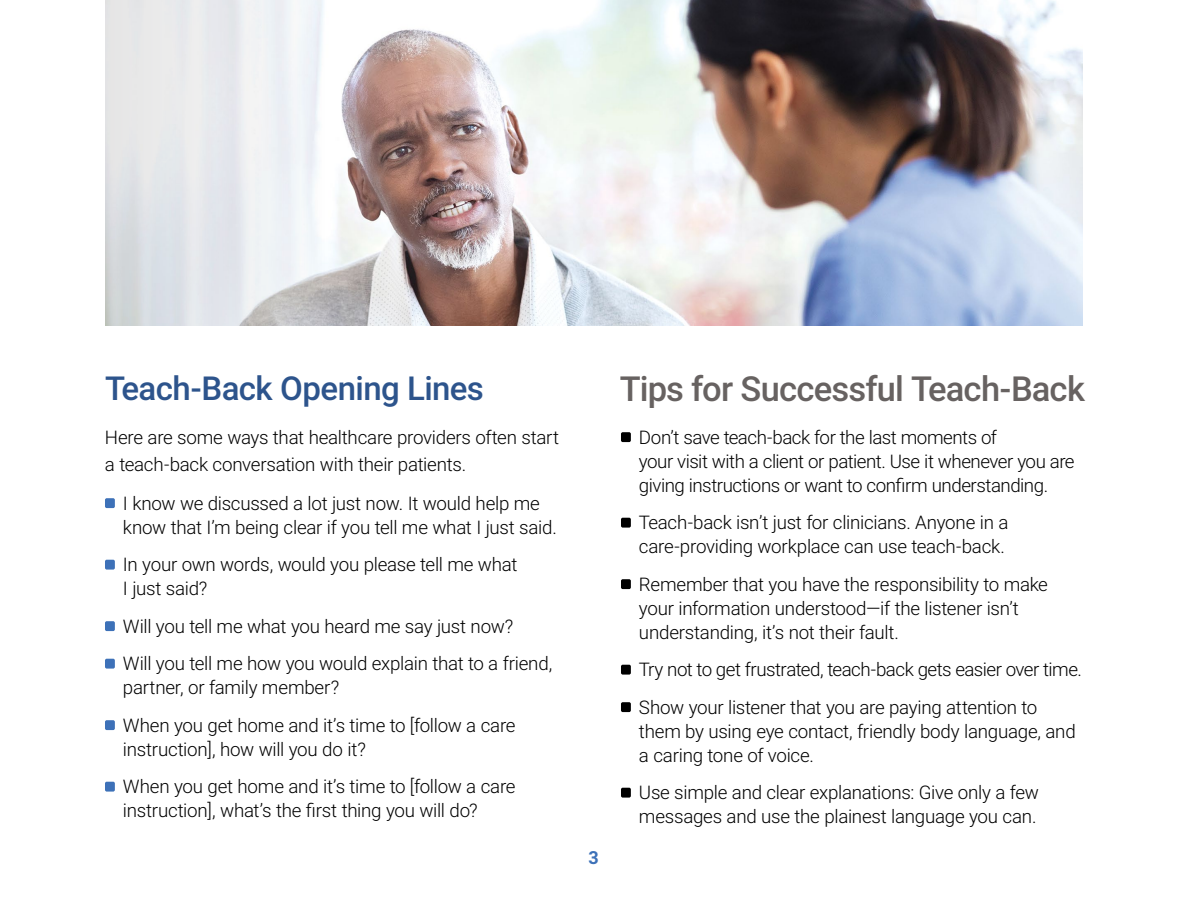
<style>
.page{position:relative;width:1188px;height:918px;background:#fff}
.page>*{position:absolute;margin:0;border:0;box-sizing:border-box;transform-origin:0 0}
.t1{font:500 34.5px "Roboto";letter-spacing:-.025em;color:#676261}
.t2{font:500 33px "Roboto";letter-spacing:-.02em;color:#2d548c}
.t3{font:300 18.75px/24px "Roboto";letter-spacing:-.015em;color:#000}
.t4{font:700 18px "Roboto";color:#3d71b8}
</style>
<div class="page">
<img style="left:105px;top:0;width:978px;height:325px">
<div style="left:621px;top:432px;width:10px;height:10px;background:#000;border-radius:2px"></div>
<div style="left:621px;top:518px;width:10px;height:10px;background:#000;border-radius:2px"></div>
<div style="left:621px;top:579px;width:10px;height:10px;background:#000;border-radius:2px"></div>
<div style="left:621px;top:665px;width:10px;height:10px;background:#000;border-radius:2px"></div>
<div style="left:621px;top:702px;width:10px;height:10px;background:#000;border-radius:2px"></div>
<div style="left:621px;top:788px;width:10px;height:10px;background:#000;border-radius:2px"></div>
<div style="left:105px;top:498px;width:10px;height:10px;background:#3d71b8;border-radius:2px"></div>
<div style="left:105px;top:560px;width:10px;height:10px;background:#3d71b8;border-radius:2px"></div>
<div style="left:105px;top:621px;width:10px;height:10px;background:#3d71b8;border-radius:2px"></div>
<div style="left:105px;top:659px;width:10px;height:10px;background:#3d71b8;border-radius:2px"></div>
<div style="left:105px;top:720px;width:10px;height:10px;background:#3d71b8;border-radius:2px"></div>
<div style="left:105px;top:782px;width:10px;height:10px;background:#3d71b8;border-radius:2px"></div>
<h2 class="t2" style="left:105px;top:365px;width:380px">Teach-Back Opening Lines</h2>
<h1 class="t1" style="left:620px;top:365px;width:467px">Tips for Successful Teach-Back</h1>
<p class="t3" style="left:105px;top:423px;width:456px;line-height:27px">Here are some ways that healthcare providers often start a teach-back conversation with their patients.</p>
<p class="t3" style="left:123px;top:490px;width:435px">I know we discussed a lot just now. It would help me know that I’m being clear if you tell me what I just said.</p>
<p class="t3" style="left:123px;top:552px;width:396px">In your own words, would you please tell me what<br>I just said?</p>
<p class="t3" style="left:123px;top:606px;width:431px;line-height:37.5px">Will you tell me what you heard me say just now?<br>Will you tell me how you would explain that to a friend,</p>
<p class="t3" style="left:123px;top:668px;width:394px;line-height:37.5px">partner, or family member?<br>When you get home and it’s time to [follow a care</p>
<p class="t3" style="left:123px;top:729px;width:394px;line-height:37.5px">instruction], how will you do it?<br>When you get home and it’s time to [follow a care</p>
<p class="t3" style="left:123px;top:798px;width:356px">instruction], what’s the first thing you will do?</p>
<p class="t4" style="left:588px;top:845px;width:12px">3</p>
<p class="t3" style="left:639px;top:424px;width:437px">Don’t save teach-back for the last moments of<br>your visit with a client or patient. Use it whenever you are giving instructions or want to confirm understanding.</p>
<p class="t3" style="left:639px;top:510px;width:371px">Teach-back isn’t just for clinicians. Anyone in a care-providing workplace can use teach-back.</p>
<p class="t3" style="left:639px;top:571px;width:411px">Remember that you have the responsibility to make your information understood—if the listener isn’t understanding, it’s not their fault.</p>
<p class="t3" style="left:639px;top:650px;width:445px;line-height:37.5px">Try not to get frustrated, teach-back gets easier over time.<br>Show your listener that you are paying attention to</p>
<p class="t3" style="left:639px;top:718px;width:438px">them by using eye contact, friendly body language, and a caring tone of voice.</p>
<p class="t3" style="left:639px;top:780px;width:401px">Use simple and clear explanations: Give only a few messages and use the plainest language you can.</p>
</div>
